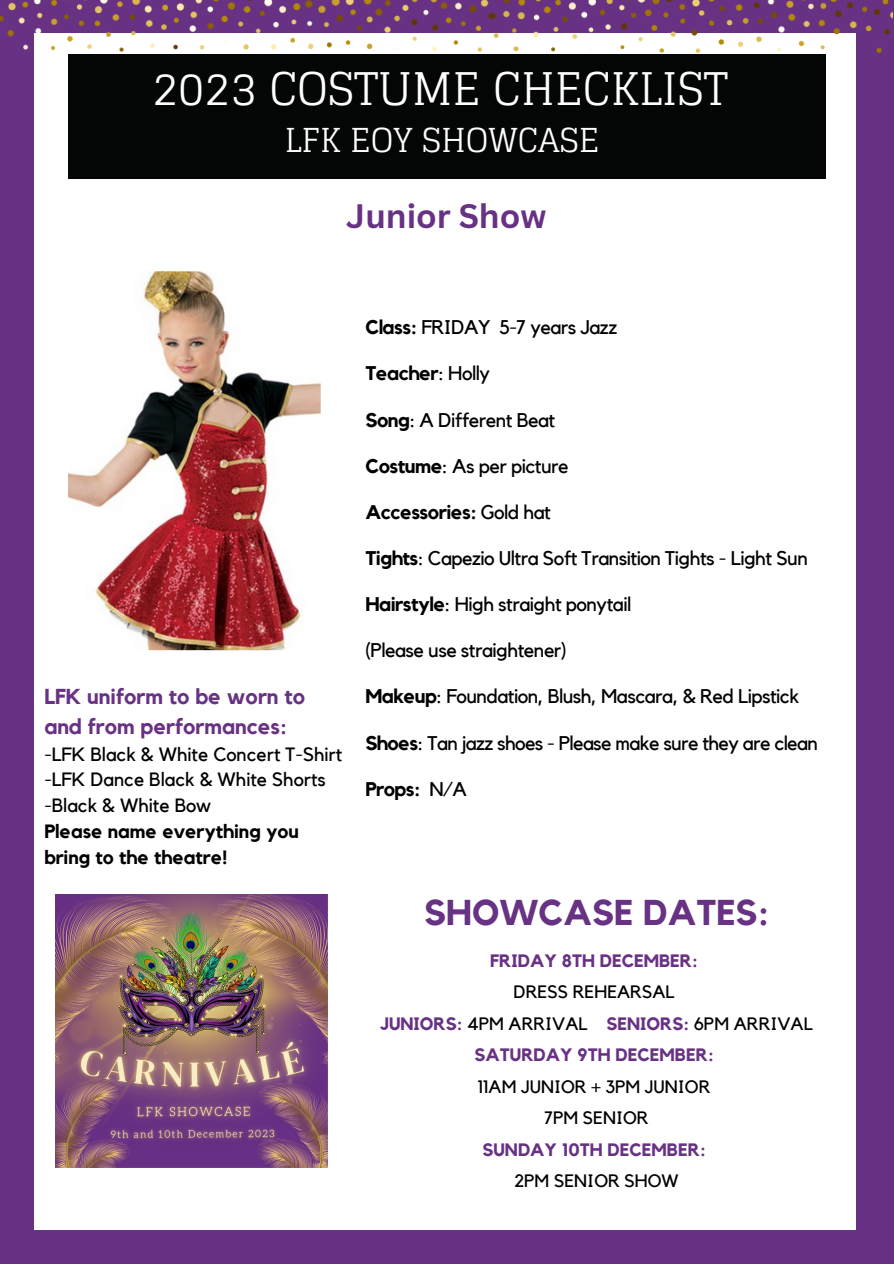
<style>
.page{position:relative;width:894px;height:1264px;background:#fff}
.page>*{position:absolute;margin:0;border:0;box-sizing:border-box;transform-origin:0 0}
.t1{font:45px "Glegoo";color:#fff}
.t2{font:700 35.7px "Kollektif";color:#683284}
.t3{font:33px "Glegoo";color:#fff}
.t4{font:700 33px "Canva Sans";color:#683284}
.t5{font:700 21.45px "Kollektif";color:#683284}
.t6{font:19.8px "Kollektif";letter-spacing:-.025em;color:#000}
.t7{font:700 19.8px "Kollektif";letter-spacing:-.025em;color:#000}
.t8{font:19.2px "Kollektif";color:#000}
.t9{font:700 19.2px "Kollektif";color:#000}
.t10{font:17.85px "Kollektif";color:#000}
.t11{font:700 17.85px "Kollektif";color:#683284}
.s1{font-weight:700}
.s2{font-weight:400}
.s3{font-weight:700;color:#683284}
</style>
<div class="page">
<div style="left:0;top:0;width:893px;height:1263px;background:#683284"></div>
<div style="left:34px;top:34px;width:822px;height:1195px;background:#fff"></div>
<div style="left:68px;top:54px;width:757px;height:125px;background:#040505"></div>
<img style="left:68px;top:271px;width:252px;height:379px;border-radius:19px">
<img style="left:0;top:0;width:892px;height:75px">
<img style="left:55px;top:894px;width:272px;height:273px">
<p class="t1" style="left:152px;top:63px;width:577px">2023 COSTUME CHECKLIST</p>
<p class="t3" style="left:285px;top:121px;width:316px">LFK EOY SHOWCASE</p>
<p class="t4" style="left:346px;top:192px;width:201px">Junior Show</p>
<p class="t5" style="left:44px;top:687px;width:262px">LFK uniform to be worn to</p>
<p class="t5" style="left:44px;top:716px;width:244px">and from performances:</p>
<p class="t8" style="left:44px;top:745px;width:299px">-LFK Black &amp; White Concert T-Shirt</p>
<p class="t8" style="left:44px;top:771px;width:283px">-LFK Dance Black &amp; White Shorts</p>
<p class="t8" style="left:44px;top:796px;width:168px">-Black &amp; White Bow</p>
<p class="t9" style="left:44px;top:822px;width:256px">Please name everything you</p>
<p class="t9" style="left:44px;top:848px;width:185px">bring to the theatre!</p>
<p class="t6" style="left:365px;top:318px;width:253px"><span class="s1">Class:</span> FRIDAY 5-7 years Jazz</p>
<p class="t7" style="left:365px;top:364px;width:126px">Teacher<span class="s2">: Holly</span></p>
<p class="t6" style="left:365px;top:410px;width:191px"><span class="s1">Song</span>: A Different Beat</p>
<p class="t6" style="left:365px;top:457px;width:205px"><span class="s1">Costume</span>: As per picture</p>
<p class="t7" style="left:365px;top:503px;width:187px">Accessories: <span class="s2">Gold hat</span></p>
<p class="t6" style="left:365px;top:549px;width:444px"><span class="s1">Tights</span>: Capezio Ultra Soft Transition Tights - Light Sun</p>
<p class="t6" style="left:365px;top:595px;width:267px"><span class="s1">Hairstyle</span>: High straight ponytail</p>
<p class="t6" style="left:365px;top:641px;width:203px">(Please use straightener)</p>
<p class="t6" style="left:365px;top:687px;width:435px"><span class="s1">Makeup</span>: Foundation, Blush, Mascara, &amp; Red Lipstick</p>
<p class="t6" style="left:365px;top:733px;width:454px"><span class="s1">Shoes</span>: Tan jazz shoes - Please make sure they are clean</p>
<p class="t7" style="left:365px;top:779px;width:103px">Props: <span class="s2">N/A</span></p>
<p class="t2" style="left:424px;top:896px;width:346px">SHOWCASE DATES:</p>
<p class="t11" style="left:490px;top:952px;width:209px">FRIDAY 8TH DECEMBER:</p>
<p class="t10" style="left:513px;top:983px;width:162px">DRESS REHEARSAL</p>
<p class="t10" style="left:380px;top:1015px;width:434px"><span class="s3">JUNIORS:</span> 4PM ARRIVAL <span class="s3">SENIORS:</span> 6PM ARRIVAL</p>
<p class="t11" style="left:474px;top:1046px;width:240px">SATURDAY 9TH DECEMBER:</p>
<p class="t10" style="left:478px;top:1078px;width:234px">11AM JUNIOR + 3PM JUNIOR</p>
<p class="t10" style="left:544px;top:1109px;width:106px">7PM SENIOR</p>
<p class="t11" style="left:482px;top:1141px;width:224px">SUNDAY 10TH DECEMBER:</p>
<p class="t10" style="left:514px;top:1172px;width:166px">2PM SENIOR SHOW</p>
</div>
